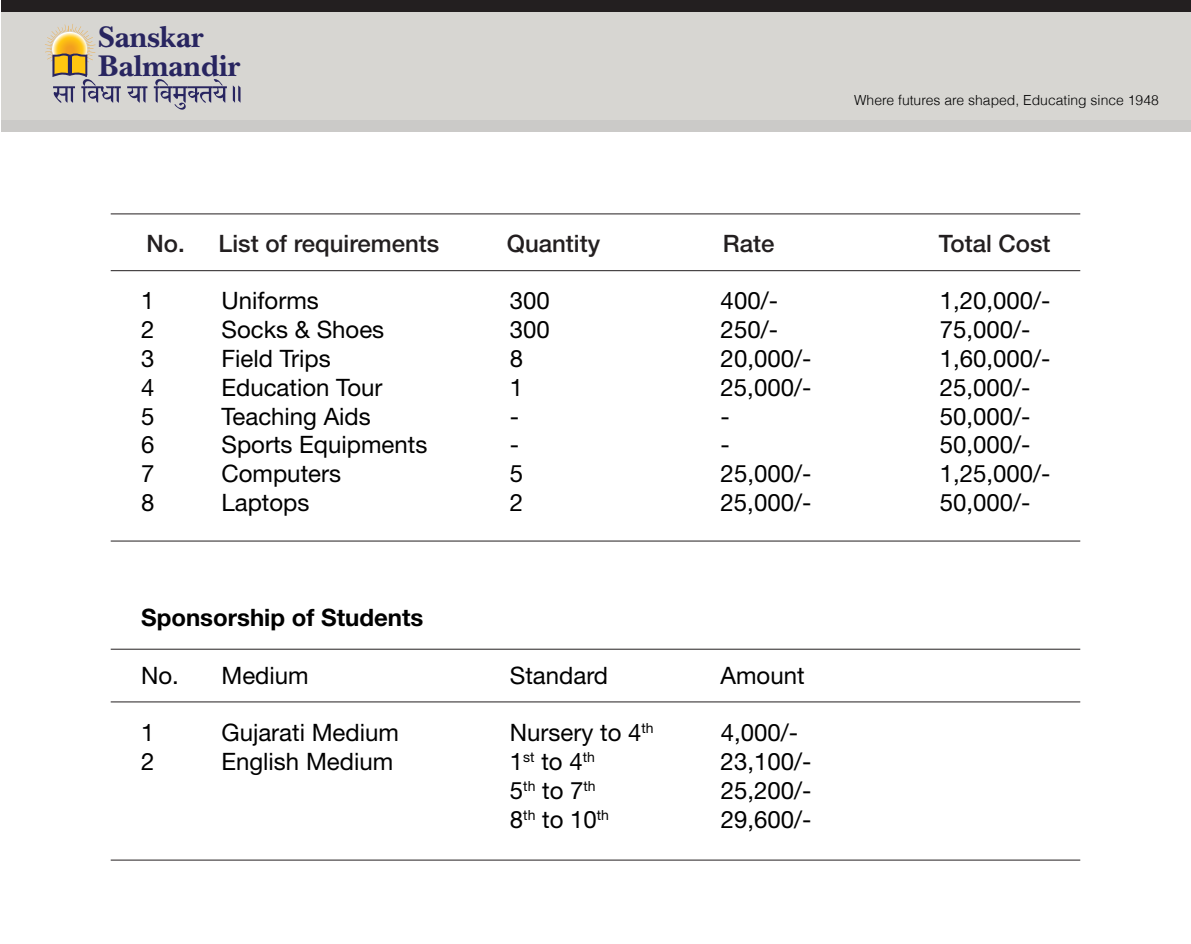
<style>
.page{position:relative;width:1191px;height:944px;background:#fff}
.page>*{position:absolute;margin:0;border:0;box-sizing:border-box;transform-origin:0 0}
.t1{font:700 31.2px/28.2px "New Baskerville Std";color:#282560}
.t2{font:24px "Helvetica Neue LT Std";color:#000}
.t3{font:500 24px "Helvetica Neue LT Std";color:#231f20}
.t4{font:700 24px "Helvetica Neue LT Std";color:#000}
.t5{font:300 14px "Helvetica";color:#010101}
</style>
<div class="page">
<div style="left:1px;top:0;width:1190px;height:132px;background:#cbcac8"></div>
<div style="left:1px;top:0;width:1190px;height:120px;background:#d7d6d2"></div>
<div style="left:1px;top:0;width:1190px;height:12px;background:#231f20"></div>
<svg style="left:127px;top:86px;width:20px;height:17px"></svg>
<svg style="left:154px;top:79px;width:73px;height:31px"></svg>
<svg style="left:233px;top:85px;width:7px;height:18px"></svg>
<svg style="left:45px;top:24px;width:76px;height:79px"></svg>
<hr style="left:111px;top:270px;width:969px;height:1px;background:#231f20">
<hr style="left:111px;top:214px;width:969px;height:1px;background:#231f20">
<hr style="left:111px;top:541px;width:969px;height:1px;background:#231f20">
<hr style="left:111px;top:649px;width:969px;height:1px;background:#231f20">
<hr style="left:111px;top:860px;width:969px;height:1px;background:#231f20">
<hr style="left:111px;top:702px;width:969px;height:1px;background:#231f20">
<p class="t1" style="left:98px;top:23px;width:144px">Sanskar<br>Balmandir</p>
<p class="t5" style="left:854px;top:88px;width:306px">Where futures are shaped, Educating since 1948</p>
<p class="t3" style="left:147px;top:229px;width:294px">No. List of requirements</p>
<p class="t3" style="left:507px;top:229px;width:95px">Quantity</p>
<p class="t3" style="left:723px;top:229px;width:53px">Rate</p>
<p class="t3" style="left:939px;top:229px;width:113px">Total Cost</p>
<p class="t2" style="left:141px;top:286px;width:15px">1</p>
<p class="t2" style="left:221px;top:286px;width:99px">Uniforms</p>
<p class="t2" style="left:510px;top:286px;width:42px">300</p>
<p class="t2" style="left:720px;top:286px;width:59px">400/-</p>
<p class="t2" style="left:939px;top:286px;width:112px">1,20,000/-</p>
<p class="t2" style="left:141px;top:315px;width:15px">2</p>
<p class="t2" style="left:221px;top:315px;width:164px">Socks &amp; Shoes</p>
<p class="t2" style="left:510px;top:315px;width:42px">300</p>
<p class="t2" style="left:720px;top:315px;width:59px">250/-</p>
<p class="t2" style="left:939px;top:315px;width:92px">75,000/-</p>
<p class="t2" style="left:141px;top:344px;width:15px">3</p>
<p class="t2" style="left:221px;top:344px;width:111px">Field Trips</p>
<p class="t2" style="left:510px;top:344px;width:15px">8</p>
<p class="t2" style="left:720px;top:344px;width:92px">20,000/-</p>
<p class="t2" style="left:939px;top:344px;width:112px">1,60,000/-</p>
<p class="t2" style="left:141px;top:373px;width:15px">4</p>
<p class="t2" style="left:221px;top:373px;width:162px">Education Tour</p>
<p class="t2" style="left:510px;top:373px;width:15px">1</p>
<p class="t2" style="left:720px;top:373px;width:92px">25,000/-</p>
<p class="t2" style="left:939px;top:373px;width:92px">25,000/-</p>
<p class="t2" style="left:141px;top:402px;width:15px">5</p>
<p class="t2" style="left:221px;top:402px;width:151px">Teaching Aids</p>
<p class="t2" style="left:510px;top:402px;width:11px">-</p>
<p class="t2" style="left:720px;top:402px;width:11px">-</p>
<p class="t2" style="left:939px;top:402px;width:92px">50,000/-</p>
<p class="t2" style="left:141px;top:430px;width:15px">6</p>
<p class="t2" style="left:221px;top:430px;width:207px">Sports Equipments</p>
<p class="t2" style="left:510px;top:430px;width:11px">-</p>
<p class="t2" style="left:720px;top:430px;width:11px">-</p>
<p class="t2" style="left:939px;top:430px;width:92px">50,000/-</p>
<p class="t2" style="left:141px;top:459px;width:15px">7</p>
<p class="t2" style="left:221px;top:459px;width:121px">Computers</p>
<p class="t2" style="left:510px;top:459px;width:15px">5</p>
<p class="t2" style="left:720px;top:459px;width:92px">25,000/-</p>
<p class="t2" style="left:939px;top:459px;width:112px">1,25,000/-</p>
<p class="t2" style="left:141px;top:488px;width:15px">8</p>
<p class="t2" style="left:221px;top:488px;width:90px">Laptops</p>
<p class="t2" style="left:510px;top:488px;width:15px">2</p>
<p class="t2" style="left:720px;top:488px;width:92px">25,000/-</p>
<p class="t2" style="left:939px;top:488px;width:92px">50,000/-</p>
<p class="t4" style="left:141px;top:603px;width:284px">Sponsorship of Students</p>
<p class="t2" style="left:141px;top:661px;width:169px">No. Medium</p>
<p class="t2" style="left:510px;top:661px;width:100px">Standard</p>
<p class="t2" style="left:720px;top:661px;width:86px">Amount</p>
<p class="t2" style="left:141px;top:718px;width:15px">1</p>
<p class="t2" style="left:221px;top:718px;width:179px">Gujarati Medium</p>
<p class="t2" style="left:510px;top:718px;width:145px">Nursery to 4<sup>th</sup></p>
<p class="t2" style="left:720px;top:718px;width:79px">4,000/-</p>
<p class="t2" style="left:141px;top:747px;width:15px">2</p>
<p class="t2" style="left:221px;top:747px;width:173px">English Medium</p>
<p class="t2" style="left:510px;top:747px;width:86px">1<sup>st</sup> to 4<sup>th</sup></p>
<p class="t2" style="left:720px;top:747px;width:92px">23,100/-</p>
<p class="t2" style="left:510px;top:776px;width:87px">5<sup>th</sup> to 7<sup>th</sup></p>
<p class="t2" style="left:720px;top:776px;width:92px">25,200/-</p>
<p class="t2" style="left:510px;top:805px;width:101px">8<sup>th</sup> to 10<sup>th</sup></p>
<p class="t2" style="left:720px;top:805px;width:92px">29,600/-</p>
</div>
